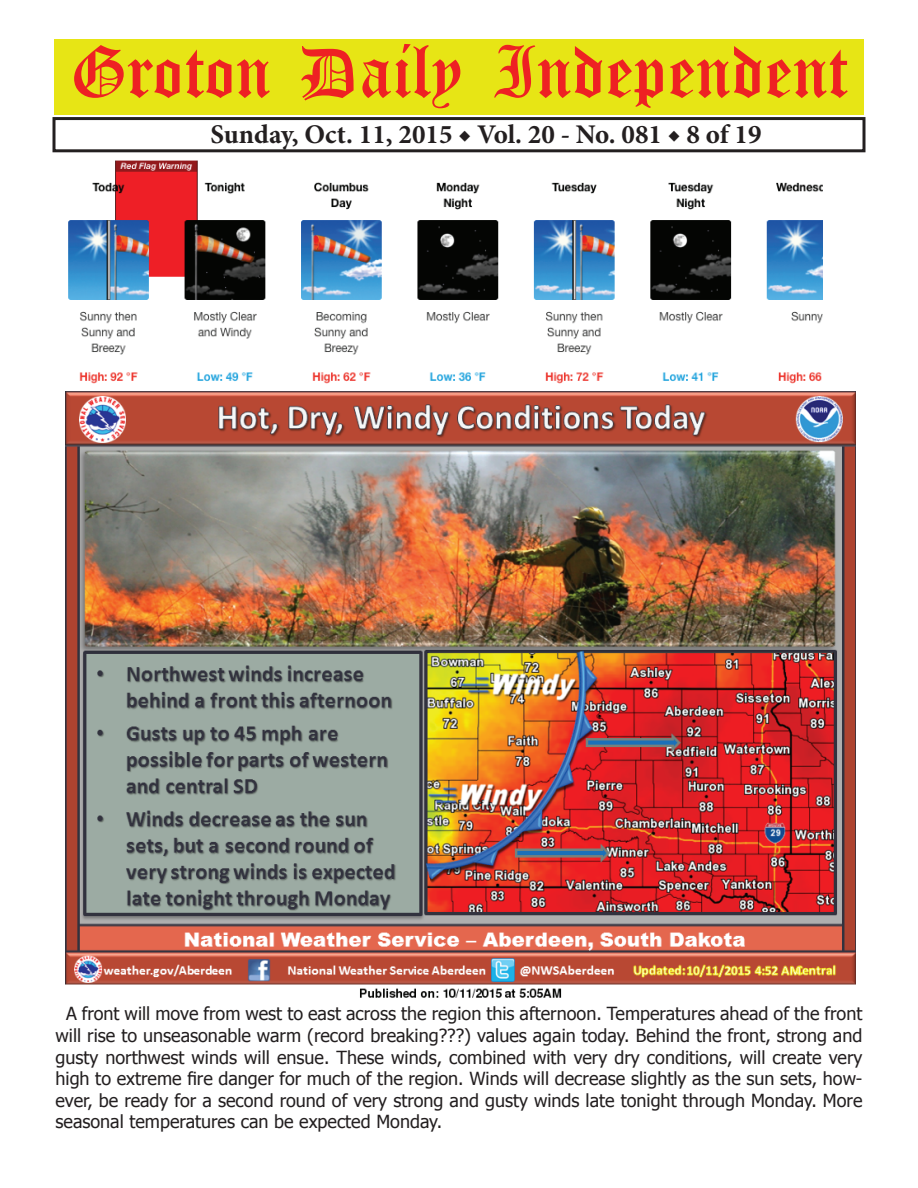
<style>
.page{position:relative;width:918px;height:1188px;background:#fff}
.page>*{position:absolute;margin:0;border:0;box-sizing:border-box;transform-origin:0 0}
.t1{font:54px "Old English Five";color:#ee2123}
.t2{font:700 27px "Minion Pro";color:#231f20}
.t3{font:18px/21.6px "Tahoma";color:#231f20;text-align:justify}
</style>
<div class="page">
<div style="left:52px;top:117px;width:814px;height:35px;border:3px solid #231f20"></div>
<div style="left:54px;top:40px;width:810px;height:75px;background:#e7e515"></div>
<img style="left:68px;top:160px;width:755px;height:224px">
<img style="left:65px;top:391px;width:790px;height:607px">
<h1 class="t1" style="left:70px;top:47px;width:779px">Groton Daily Independent</h1>
<h2 class="t2" style="left:211px;top:116px;width:552px">Sunday, Oct. 11, 2015 ◆ Vol. 20 - No. 081 ◆ 8 of 19</h2>
<p class="t3" style="left:56px;top:1002px;width:808px;text-indent:10px">A front will move from west to east across the region this afternoon. Temperatures ahead of the front will rise to unseasonable warm (record breaking???) values again today. Behind the front, strong and gusty northwest winds will ensue. These winds, combined with very dry conditions, will create very high to extreme fire danger for much of the region. Winds will decrease slightly as the sun sets, how&shy;ever, be ready for a second round of very strong and gusty winds late tonight through Monday. More seasonal temperatures can be expected Monday.</p>
</div>
